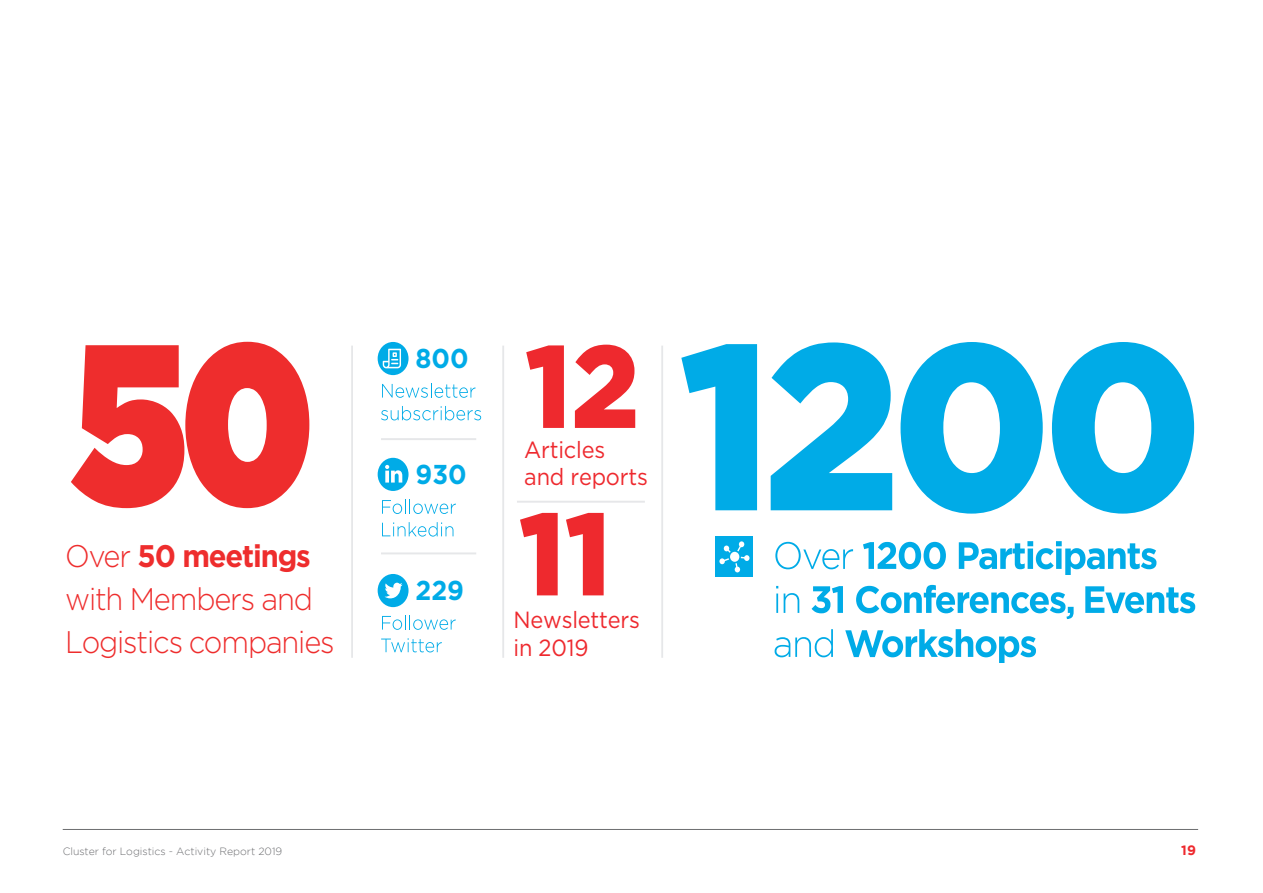
<style>
.page{position:relative;width:1263px;height:893px;background:#fff}
.page>*{position:absolute;margin:0;border:0;box-sizing:border-box;transform-origin:0 0}
.t1{font:900 227.85px "Gotham";color:#ee2d2d;scale:.81 1}
.t2{font:900 117px "Gotham HTF";color:#ee292e;scale:.93 1}
.t3{font:300 31.2px/42.9px "Gotham";letter-spacing:-.04em;color:#ee2d2d;scale:.93 1}
.t4{font:700 31.2px "Gotham";letter-spacing:-.04em;color:#ee2d2d;scale:.93 1}
.t5{font:700 27.3px "Gotham HTF";color:#00abe7;scale:.93 1}
.t6{font:23.4px/27.3px "Gotham HTF";letter-spacing:-.01em;color:#ee292e;scale:.93 1}
.t7{font:700 13.5px "Gotham";color:#ee292e}
.t8{font:300 10.5px "Gotham";color:#6c6d70}
.s1{font-weight:300}
</style>
<div class="page">
<hr style="left:63px;top:829px;width:1135px;height:1px;background:#6c6d70">
<hr style="left:64px;top:326px;width:1132px;height:1px;background:#e6e7e9">
<hr style="left:351px;top:346px;width:2px;height:312px;background:#e6e7e9">
<hr style="left:502px;top:346px;width:2px;height:312px;background:#e6e7e9">
<hr style="left:661px;top:346px;width:2px;height:312px;background:#e6e7e9">
<svg style="left:382px;top:499px;width:74px;height:15px"></svg>
<svg style="left:382px;top:522px;width:71px;height:15px"></svg>
<div style="left:378px;top:458px;width:30px;height:33px;background:#00abe7;border-radius:50%"></div>
<svg style="left:385px;top:465px;width:17px;height:18px"></svg>
<svg style="left:382px;top:615px;width:74px;height:15px"></svg>
<svg style="left:381px;top:638px;width:61px;height:14px"></svg>
<div style="left:378px;top:574px;width:30px;height:33px;background:#00abe7;border-radius:50%"></div>
<svg style="left:385px;top:583px;width:17px;height:15px"></svg>
<svg style="left:382px;top:383px;width:93px;height:15px"></svg>
<svg style="left:381px;top:406px;width:100px;height:14px"></svg>
<div style="left:378px;top:342px;width:30px;height:33px;background:#00abe7;border-radius:50%"></div>
<svg style="left:383px;top:349px;width:18px;height:19px"></svg>
<svg style="left:681px;top:344px;width:76px;height:166px"></svg>
<svg style="left:771px;top:342px;width:121px;height:168px"></svg>
<svg style="left:900px;top:342px;width:143px;height:172px"></svg>
<svg style="left:1052px;top:342px;width:142px;height:172px"></svg>
<svg style="left:775px;top:542px;width:78px;height:27px"></svg>
<svg style="left:863px;top:542px;width:83px;height:27px"></svg>
<svg style="left:959px;top:541px;width:197px;height:34px"></svg>
<hr style="left:776px;top:593px;width:2px;height:20px;background:#00abe7">
<svg style="left:784px;top:593px;width:15px;height:20px"></svg>
<svg style="left:811px;top:586px;width:32px;height:27px"></svg>
<svg style="left:856px;top:585px;width:217px;height:34px"></svg>
<svg style="left:1085px;top:586px;width:110px;height:27px"></svg>
<svg style="left:775px;top:629px;width:58px;height:28px"></svg>
<svg style="left:845px;top:629px;width:191px;height:34px"></svg>
<div style="left:715px;top:537px;width:38px;height:40px;background:#00abe7"></div>
<svg style="left:719px;top:541px;width:30px;height:31px"></svg>
<div style="left:730px;top:552px;width:9px;height:10px;background:#fff;border-radius:50%"></div>
<hr style="left:381px;top:438px;width:95px;height:2px;background:#e6e7e9">
<hr style="left:381px;top:552px;width:95px;height:2px;background:#e6e7e9">
<hr style="left:517px;top:501px;width:128px;height:2px;background:#e6e7e9">
<h1 class="t1" style="left:72px;top:261px;width:301px">50</h1>
<h3 class="t4" style="left:65px;top:535px;width:266px"><span class="s1">Over</span> 50 meetings</h3>
<h3 class="t3" style="left:65px;top:576px;width:291px">with Members and<br>Logistics companies</h3>
<h3 class="t5" style="left:415px;top:343px;width:59px">800</h3>
<h3 class="t5" style="left:415px;top:458px;width:57px">930</h3>
<h3 class="t5" style="left:415px;top:574px;width:54px">229</h3>
<h2 class="t2" style="left:525px;top:319px;width:124px">12</h2>
<h3 class="t6" style="left:524px;top:435px;width:89px">Articles</h3>
<h3 class="t6" style="left:524px;top:463px;width:134px">and reports</h3>
<h2 class="t2" style="left:519px;top:486px;width:100px">11</h2>
<h3 class="t6" style="left:514px;top:606px;width:137px">Newsletters in 2019</h3>
<p class="t8" style="left:63px;top:845px;width:221px">Cluster for Logistics - Activity Report 2019</p>
<p class="t7" style="left:1181px;top:842px;width:16px">19</p>
</div>
